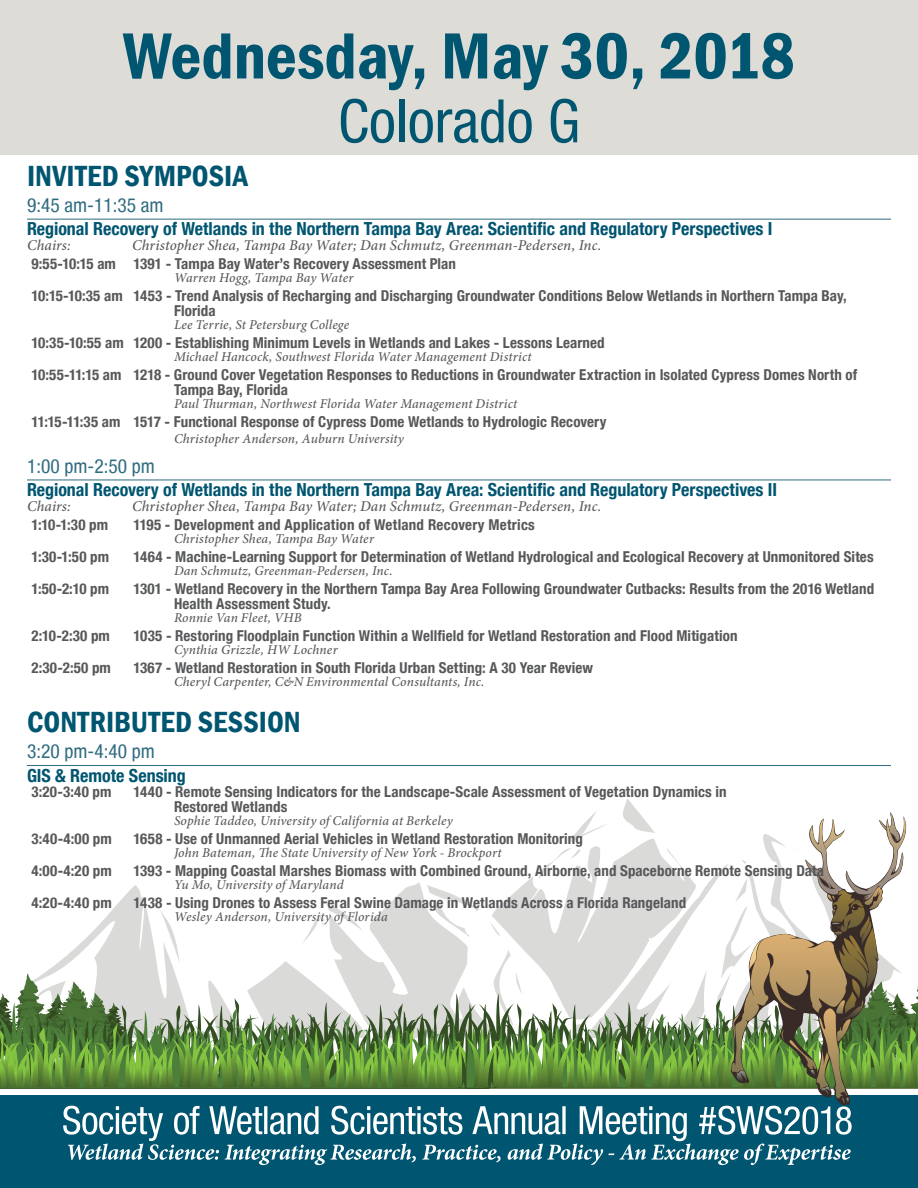
<style>
.page{position:relative;width:918px;height:1188px;background:#fff}
.page>*{position:absolute;margin:0;border:0;box-sizing:border-box;transform-origin:0 0}
.t1{font:600 condensed 67.5px "Franklin Gothic";color:#005570}
.t2{font:condensed 60px "Helvetica Neue LT";color:#005570}
.Symposia_Session{font:600 condensed 30px "Franklin Gothic";letter-spacing:.01em;color:#005570}
.time{font:condensed 19.5px "Helvetica Neue LT";color:#2f6b7f}
.track_title{font:700 condensed 18px "Helvetica Neue LT";color:#005570}
.Session_Titles{font:700 condensed 15px/15px "Helvetica Neue LT";letter-spacing:.005em;color:#57585a}
.moderator{font:italic 500 15px "Minion Pro";letter-spacing:.005em;color:#57585a}
.author{font:italic 500 13.5px "Minion Pro";letter-spacing:.01em;color:#57585a}
</style>
<div class="page">
<div style="left:0;top:0;width:918px;height:154px;background:#dddcd7"></div>
<div style="left:0;top:1095px;width:918px;height:93px;background:#005570"></div>
<svg style="left:0;top:813px;width:918px;height:352px"></svg>
<hr style="left:27px;top:219px;width:864px;height:1px;background:#2f6b7f">
<hr style="left:27px;top:480px;width:864px;height:1px;background:#2f6b7f">
<hr style="left:27px;top:765px;width:864px;height:1px;background:#2f6b7f">
<p class="t1" style="left:123px;top:11px;width:673px">Wednesday, May 30, 2018</p>
<p class="t2" style="left:338px;top:86px;width:244px">Colorado G</p>
<p class="Symposia_Session" style="left:27px;top:156px;width:223px">INVITED SYMPOSIA</p>
<p class="time" style="left:27px;top:194px;width:138px">9:45 am-11:35 am</p>
<p class="track_title" style="left:27px;top:218px;width:747px">Regional Recovery of Wetlands in the Northern Tampa Bay Area: Scientific and Regulatory Perspectives I</p>
<p class="moderator" style="left:27px;top:235px;width:45px">Chairs:</p>
<p class="moderator" style="left:132px;top:235px;width:471px">Christopher Shea, Tampa Bay Water; Dan Schmutz, Greenman-Pedersen, Inc.</p>
<p class="Session_Titles" style="left:32px;top:256px;width:426px">9:55-10:15 am 1391 - Tampa Bay Water’s Recovery Assessment Plan</p>
<p class="author" style="left:174px;top:269px;width:181px">Warren Hogg, Tampa Bay Water</p>
<p class="Session_Titles" style="left:174px;top:288px;width:674px;text-indent:-142px">10:15-10:35 am 1453 - Trend Analysis of Recharging and Discharging Groundwater Conditions Below Wetlands in Northern Tampa Bay,<br>Florida</p>
<p class="author" style="left:174px;top:316px;width:177px">Lee Terrie, St Petersburg College</p>
<p class="Session_Titles" style="left:32px;top:335px;width:575px">10:35-10:55 am 1200 - Establishing Minimum Levels in Wetlands and Lakes - Lessons Learned</p>
<p class="author" style="left:174px;top:348px;width:359px">Michael Hancock, Southwest Florida Water Management District</p>
<p class="Session_Titles" style="left:174px;top:367px;width:685px;text-indent:-142px">10:55-11:15 am 1218 - Ground Cover Vegetation Responses to Reductions in Groundwater Extraction in Isolated Cypress Domes North of<br>Tampa Bay, Florida</p>
<p class="author" style="left:174px;top:395px;width:345px">Paul Thurman, Northwest Florida Water Management District</p>
<p class="Session_Titles" style="left:32px;top:414px;width:576px">11:15-11:35 am 1517 - Functional Response of Cypress Dome Wetlands to Hydrologic Recovery</p>
<p class="author" style="left:174px;top:430px;width:232px">Christopher Anderson, Auburn University</p>
<p class="time" style="left:27px;top:455px;width:129px">1:00 pm-2:50 pm</p>
<p class="track_title" style="left:27px;top:479px;width:752px">Regional Recovery of Wetlands in the Northern Tampa Bay Area: Scientific and Regulatory Perspectives II</p>
<p class="moderator" style="left:27px;top:496px;width:45px">Chairs:</p>
<p class="moderator" style="left:132px;top:496px;width:471px">Christopher Shea, Tampa Bay Water; Dan Schmutz, Greenman-Pedersen, Inc.</p>
<p class="Session_Titles" style="left:32px;top:517px;width:78px">1:10-1:30 pm</p>
<p class="Session_Titles" style="left:134px;top:517px;width:403px">1195 - Development and Application of Wetland Recovery Metrics</p>
<p class="author" style="left:174px;top:530px;width:202px">Christopher Shea, Tampa Bay Water</p>
<p class="Session_Titles" style="left:32px;top:549px;width:79px">1:30-1:50 pm</p>
<p class="Session_Titles" style="left:134px;top:549px;width:742px">1464 - Machine-Learning Support for Determination of Wetland Hydrological and Ecological Recovery at Unmonitored Sites</p>
<p class="author" style="left:174px;top:562px;width:220px">Dan Schmutz, Greenman-Pedersen, Inc.</p>
<p class="Session_Titles" style="left:32px;top:581px;width:79px">1:50-2:10 pm</p>
<p class="Session_Titles" style="left:174px;top:581px;width:702px;text-indent:-40px">1301 - Wetland Recovery in the Northern Tampa Bay Area Following Groundwater Cutbacks: Results from the 2016 Wetland<br>Health Assessment Study.</p>
<p class="author" style="left:174px;top:609px;width:129px">Ronnie Van Fleet, VHB</p>
<p class="Session_Titles" style="left:32px;top:628px;width:80px">2:10-2:30 pm</p>
<p class="Session_Titles" style="left:134px;top:628px;width:606px">1035 - Restoring Floodplain Function Within a Wellfield for Wetland Restoration and Flood Mitigation</p>
<p class="author" style="left:174px;top:641px;width:165px">Cynthia Grizzle, HW Lochner</p>
<p class="Session_Titles" style="left:32px;top:660px;width:81px">2:30-2:50 pm</p>
<p class="Session_Titles" style="left:134px;top:660px;width:461px">1367 - Wetland Restoration in South Florida Urban Setting: A 30 Year Review</p>
<p class="author" style="left:174px;top:673px;width:312px">Cheryl Carpenter, C&amp;N Environmental Consultants, Inc.</p>
<p class="Symposia_Session" style="left:27px;top:702px;width:275px">CONTRIBUTED SESSION</p>
<p class="time" style="left:27px;top:740px;width:129px">3:20 pm-4:40 pm</p>
<p class="track_title" style="left:27px;top:764px;width:160px">GIS &amp; Remote Sensing</p>
<p class="Session_Titles" style="left:32px;top:784px;width:82px">3:20-3:40 pm</p>
<p class="Session_Titles" style="left:174px;top:784px;width:554px;text-indent:-40px">1440 - Remote Sensing Indicators for the Landscape-Scale Assessment of Vegetation Dynamics in<br>Restored Wetlands</p>
<p class="author" style="left:174px;top:812px;width:280px">Sophie Taddeo, University of California at Berkeley</p>
<p class="Session_Titles" style="left:32px;top:831px;width:82px">3:40-4:00 pm</p>
<p class="Session_Titles" style="left:134px;top:831px;width:451px">1658 - Use of Unmanned Aerial Vehicles in Wetland Restoration Monitoring</p>
<p class="author" style="left:174px;top:844px;width:329px">John Bateman, The State University of New York - Brockport</p>
<p class="Session_Titles" style="left:32px;top:863px;width:82px">4:00-4:20 pm</p>
<p class="Session_Titles" style="left:134px;top:863px;width:692px">1393 - Mapping Coastal Marshes Biomass with Combined Ground, Airborne, and Spaceborne Remote Sensing Data</p>
<p class="author" style="left:174px;top:876px;width:171px">Yu Mo, University of Maryland</p>
<p class="Session_Titles" style="left:32px;top:895px;width:82px">4:20-4:40 pm</p>
<p class="Session_Titles" style="left:134px;top:895px;width:554px">1438 - Using Drones to Assess Feral Swine Damage in Wetlands Across a Florida Rangeland</p>
<p class="author" style="left:174px;top:908px;width:215px">Wesley Anderson, University of Florida</p>
</div>
